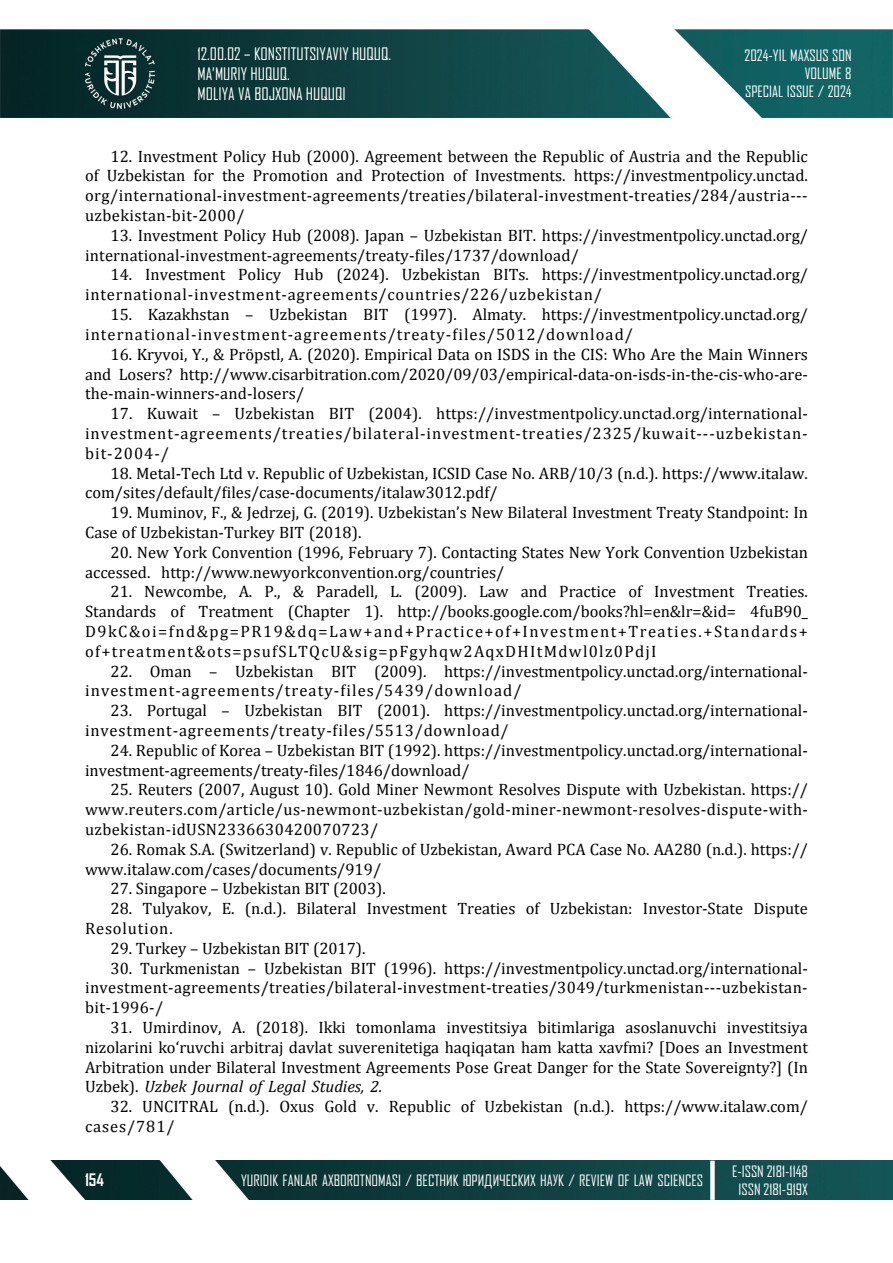
<style>
.page{position:relative;width:893px;height:1263px;background:#fff}
.page>*{position:absolute;margin:0;border:0;box-sizing:border-box;transform-origin:0 0}
.t1{font:16.5px/19.8px "Cambria";color:#000}
.t2{font:16.5px/19.8px "Agency FB";color:#fff}
.t3{font:700 16.5px "Agency FB";color:#fff}
.t4{font:15px/18px "Agency FB Cyrillic";color:#fff;text-align:center}
.t5{font:15px/18px "Agency FB";color:#fff;text-align:right}
.s1{font-style:italic}
</style>
<div class="page">
<img style="left:0;top:29px;width:893px;height:89px">
<img style="left:85px;top:39px;width:70px;height:70px">
<img style="left:0;top:1161px;width:893px;height:39px">
<div style="left:710px;top:1161px;width:5px;height:39px;background:#fff"></div>
<p class="t2" style="left:197px;top:44px;width:195px">12.00.02 – KONSTITUTSIYAVIY HUQUQ.<br>MA’MURIY HUQUQ.<br>MOLIYA VA BOJXONA HUQUQI</p>
<p class="t5" style="left:744px;top:46px;width:109px">2024-YIL MAXSUS SON<br>VOLUME 8<br>SPECIAL ISSUE / 2024</p>
<p class="t1" style="left:85px;top:146px;width:724px;text-align:justify;text-indent:26px">12. Investment Policy Hub (2000). Agreement between the Republic of Austria and the Republic of Uzbekistan for the Promotion and Protection of Investments. https://investmentpolicy.unctad. org/international-investment-agreements/treaties/bilateral-investment-treaties/284/austria--- uzbekistan-bit-2000/</p>
<p class="t1" style="left:85px;top:225px;width:724px;text-indent:26px">13. Investment Policy Hub (2008). Japan – Uzbekistan BIT. https://investmentpolicy.unctad.org/ international-investment-agreements/treaty-files/1737/download/</p>
<p class="t1" style="left:85px;top:265px;width:724px;text-indent:26px">14. Investment Policy Hub (2024). Uzbekistan BITs. https://investmentpolicy.unctad.org/ international-investment-agreements/countries/226/uzbekistan/</p>
<p class="t1" style="left:85px;top:304px;width:724px;text-indent:26px">15. Kazakhstan – Uzbekistan BIT (1997). Almaty. https://investmentpolicy.unctad.org/ international-investment-agreements/treaty-files/5012/download/</p>
<p class="t1" style="left:85px;top:344px;width:724px;text-align:justify;text-indent:26px">16. Kryvoi, Y., &amp; Pröpstl, A. (2020). Empirical Data on ISDS in the CIS: Who Are the Main Winners and Losers? http://www.cisarbitration.com/2020/09/03/empirical-data-on-isds-in-the-cis-who-are&shy;the-main-winners-and-losers/</p>
<p class="t1" style="left:85px;top:403px;width:724px;text-align:justify;text-indent:26px">17. Kuwait – Uzbekistan BIT (2004). https://investmentpolicy.unctad.org/international&shy;investment-agreements/treaties/bilateral-investment-treaties/2325/kuwait---uzbekistan&shy;bit-2004-/</p>
<p class="t1" style="left:85px;top:463px;width:724px;text-indent:26px">18. Metal-Tech Ltd v. Republic of Uzbekistan, ICSID Case No. ARB/10/3 (n.d.). https://www.italaw. com/sites/default/files/case-documents/italaw3012.pdf/</p>
<p class="t1" style="left:85px;top:502px;width:724px;text-indent:26px">19. Muminov, F., &amp; Jedrzej, G. (2019). Uzbekistan’s New Bilateral Investment Treaty Standpoint: In<br>Case of Uzbekistan-Turkey BIT (2018).</p>
<p class="t1" style="left:85px;top:542px;width:724px;text-indent:26px">20. New York Convention (1996, February 7). Contacting States New York Convention Uzbekistan accessed. http://www.newyorkconvention.org/countries/</p>
<p class="t1" style="left:85px;top:582px;width:724px;text-align:justify;text-indent:26px">21. Newcombe, A. P., &amp; Paradell, L. (2009). Law and Practice of Investment Treaties.<br>Standards of Treatment (Chapter 1). http://books.google.com/books?hl=en&amp;lr=&amp;id= 4fuB90_ D9kC&amp;oi=fnd&amp;pg=PR19&amp;dq=Law+and+Practice+of+Investment+Treaties.+Standards+ of+treatment&amp;ots=psufSLTQcU&amp;sig=pFgyhqw2AqxDHItMdwl0lz0PdjI</p>
<p class="t1" style="left:85px;top:661px;width:724px;text-indent:26px">22. Oman – Uzbekistan BIT (2009). https://investmentpolicy.unctad.org/international&shy;investment-agreements/treaty-files/5439/download/</p>
<p class="t1" style="left:85px;top:700px;width:724px;text-indent:26px">23. Portugal – Uzbekistan BIT (2001). https://investmentpolicy.unctad.org/international&shy;investment-agreements/treaty-files/5513/download/</p>
<p class="t1" style="left:85px;top:740px;width:724px;text-indent:26px">24. Republic of Korea – Uzbekistan BIT (1992). https://investmentpolicy.unctad.org/international&shy;investment-agreements/treaty-files/1846/download/</p>
<p class="t1" style="left:85px;top:780px;width:724px;text-align:justify;text-indent:26px">25. Reuters (2007, August 10). Gold Miner Newmont Resolves Dispute with Uzbekistan. https:// www.reuters.com/article/us-newmont-uzbekistan/gold-miner-newmont-resolves-dispute-with&shy;uzbekistan-idUSN2336630420070723/</p>
<p class="t1" style="left:85px;top:839px;width:724px;text-indent:26px">26. Romak S.A. (Switzerland) v. Republic of Uzbekistan, Award PCA Case No. AA280 (n.d.). https:// www.italaw.com/cases/documents/919/</p>
<p class="t1" style="left:111px;top:879px;width:277px">27. Singapore – Uzbekistan BIT (2003).</p>
<p class="t1" style="left:85px;top:898px;width:724px;text-indent:26px">28. Tulyakov, E. (n.d.). Bilateral Investment Treaties of Uzbekistan: Investor-State Dispute<br>Resolution.</p>
<p class="t1" style="left:111px;top:938px;width:257px">29. Turkey – Uzbekistan BIT (2017).</p>
<p class="t1" style="left:85px;top:958px;width:724px;text-align:justify;text-indent:26px">30. Turkmenistan – Uzbekistan BIT (1996). https://investmentpolicy.unctad.org/international&shy;investment-agreements/treaties/bilateral-investment-treaties/3049/turkmenistan---uzbekistan&shy;bit-1996-/</p>
<p class="t1" style="left:85px;top:1017px;width:724px;text-align:justify;text-indent:26px">31. Umirdinov, A. (2018). Ikki tomonlama investitsiya bitimlariga asoslanuvchi investitsiya nizolarini koʻruvchi arbitraj davlat suverenitetiga haqiqatan ham katta xavfmi? [Does an Investment Arbitration under Bilateral Investment Agreements Pose Great Danger for the State Sovereignty?] (In Uzbek). <span class="s1">Uzbek Journal of Legal Studies, 2.</span></p>
<p class="t1" style="left:85px;top:1096px;width:724px;text-indent:26px">32. UNCITRAL (n.d.). Oxus Gold v. Republic of Uzbekistan (n.d.). https://www.italaw.com/ cases/781/</p>
<p class="t3" style="left:85px;top:1170px;width:20px">154</p>
<p class="t4" style="left:241px;top:1171px;width:463px">YURIDIK FANLAR AXBOROTNOMASI / ВЕСТНИК ЮРИДИЧЕСКИХ НАУК / REVIEW OF LAW SCIENCES</p>
<p class="t4" style="left:732px;top:1162px;width:77px">E-ISSN 2181-1148<br>ISSN 2181-919Х</p>
</div>
